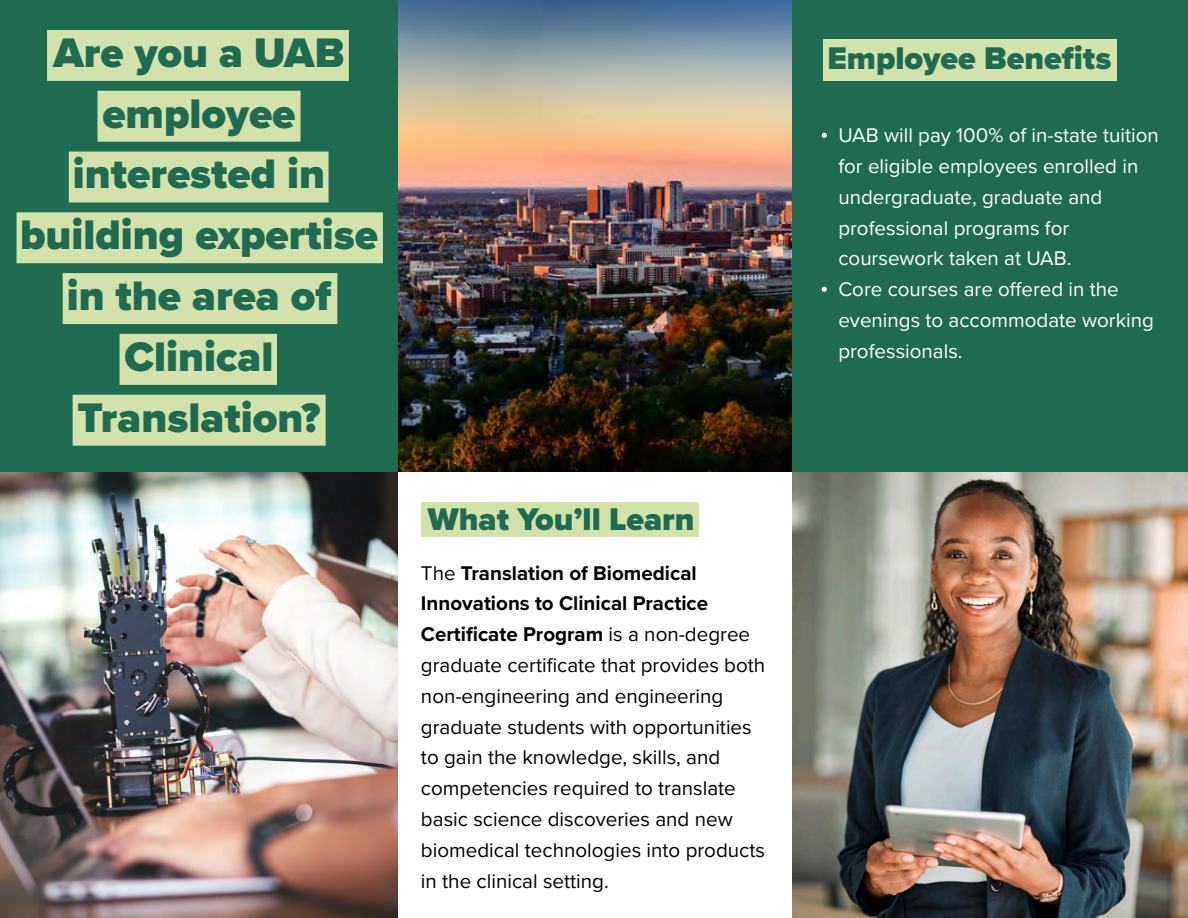
<style>
.page{position:relative;width:1188px;height:918px;background:#fff}
.page>*{position:absolute;margin:0;border:0;box-sizing:border-box;transform-origin:0 0}
.t1{font:900 42.75px/60.8px "Proxima Nova";color:#1e6b52;text-align:center}
.t2{font:900 32.55px "Proxima Nova";color:#1e6b52}
.t3{font:20.55px/30.8px "Proxima Nova";color:#000}
.t4{font:20.55px/30.8px "Proxima Nova";color:#fff}
.s1{font-weight:700}
.s2{font-family:"Times New Roman"}
</style>
<div class="page">
<img style="left:398px;top:0;width:394px;height:472px">
<img style="left:0;top:472px;width:397px;height:446px">
<img style="left:792px;top:472px;width:396px;height:446px">
<div style="left:421px;top:502px;width:278px;height:35px;background:#d3e2aa"></div>
<div style="left:792px;top:0;width:396px;height:472px;background:#1e6b52"></div>
<div style="left:823px;top:40px;width:294px;height:41px;background:#d3e2aa"></div>
<div style="left:0;top:0;width:398px;height:472px;background:#1e6b52"></div>
<svg style="left:17px;top:30px;width:366px;height:415px;fill:#d3e2aa"></svg>
<h1 class="t1" style="left:20px;top:22px;width:359px">Are you a UAB employee interested in building expertise in the area of<br>Clinical<br>Translation?</h1>
<h2 class="t2" style="left:428px;top:495px;width:268px">What You’ll Learn</h2>
<p class="t3" style="left:421px;top:556px;width:346px">The <span class="s1">Translation of Biomedical Innovations to Clinical Practice Certificate Program</span> is a non-degree graduate certificate that provides both non-engineering and engineering graduate students with opportunities to gain the knowledge, skills, and competencies required to translate basic science discoveries and new biomedical technologies into products in the clinical setting.</p>
<h2 class="t2" style="left:828px;top:34px;width:285px">Employee Benefits</h2>
<p class="t4" style="left:838px;top:119px;width:322px;text-indent:-17px"><span class="s2">•</span> UAB will pay 100% of in-state tuition for eligible employees enrolled in undergraduate, graduate and professional programs for coursework taken at UAB.</p>
<p class="t4" style="left:838px;top:273px;width:317px;text-indent:-17px"><span class="s2">•</span> Core courses are offered in the evenings to accommodate working professionals.</p>
</div>
